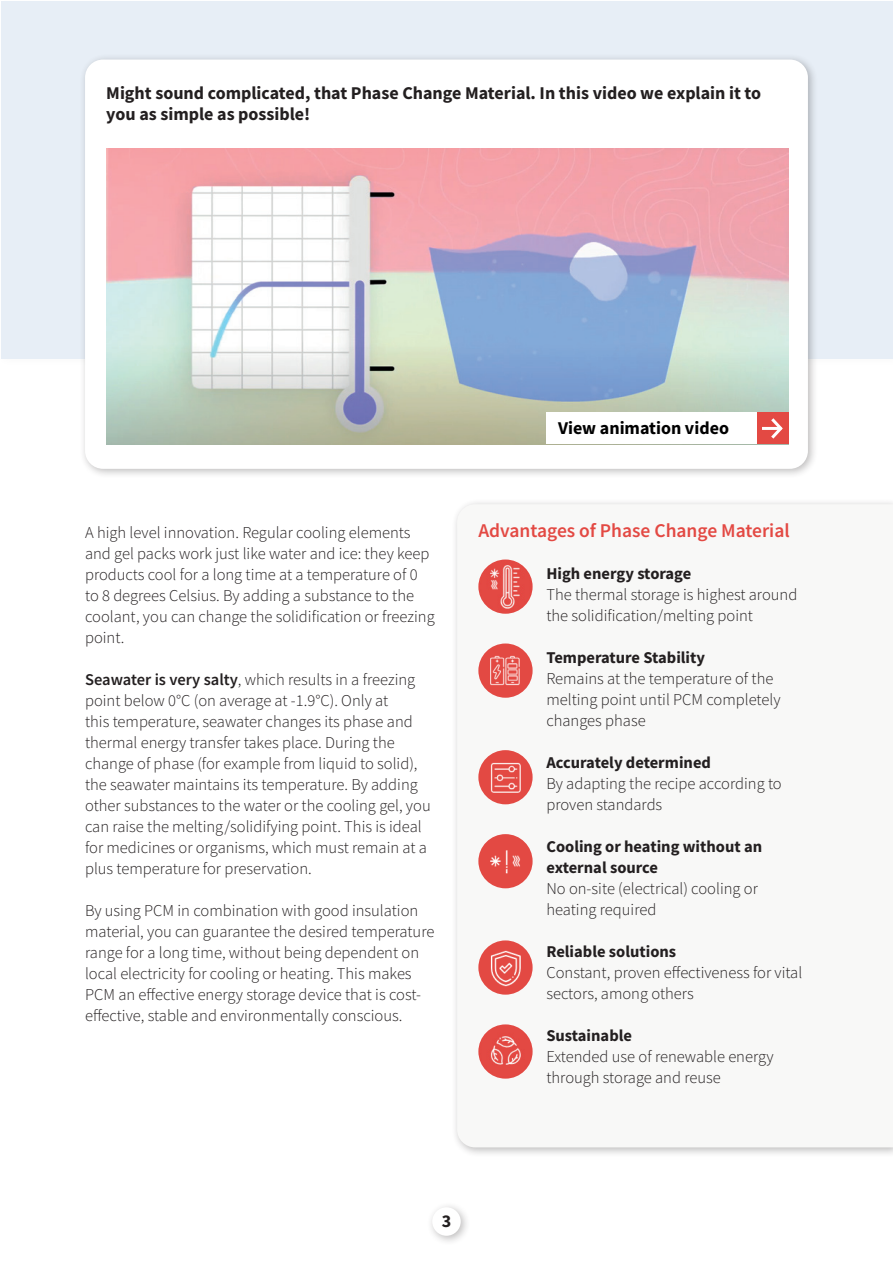
<style>
.page{position:relative;width:893px;height:1263px;background:#fff}
.page>*{position:absolute;margin:0;border:0;box-sizing:border-box;transform-origin:0 0}
.t1{font:600 19.5px "Source Sans Pro";color:#e34943}
.t2{font:700 18px/21.6px "Source Sans Pro";color:#231f20}
.t3{font:700 18px "Source Sans Pro";color:#000001}
.t4{font:300 16.5px/21px "Source Sans Pro";color:#231f20}
.t5{font:700 16.5px/21px "Source Sans Pro";color:#231f20}
.s1{font-weight:600}
</style>
<div class="page">
<div style="left:1px;top:1px;width:892px;height:357px;background:#e7eef6"></div>
<div style="left:79px;top:53px;width:739px;height:426px;background:#231f20;opacity:.3"></div>
<div style="left:85px;top:60px;width:723px;height:409px;background:#fff;border-radius:18px"></div>
<img style="left:106px;top:149px;width:683px;height:295px">
<div style="left:546px;top:412px;width:211px;height:32px;background:#fff"></div>
<div style="left:757px;top:412px;width:32px;height:32px;background:#e34943"></div>
<hr style="left:762px;top:427px;width:19px;height:3px;background:#fff">
<svg style="left:768px;top:418px;width:15px;height:21px"></svg>
<div style="left:427px;top:1202px;width:44px;height:44px;background:#231f20;opacity:.3"></div>
<div style="left:432px;top:1207px;width:29px;height:29px;background:#fff;border-radius:50%"></div>
<div style="left:451px;top:498px;width:442px;height:659px;background:#231f20;opacity:.3"></div>
<svg style="left:457px;top:504px;width:436px;height:643px"></svg>
<img style="left:478px;top:559px;width:55px;height:55px;border-radius:27px">
<img style="left:478px;top:643px;width:55px;height:55px;border-radius:27px">
<img style="left:478px;top:750px;width:55px;height:54px;border-radius:27px">
<img style="left:478px;top:834px;width:55px;height:54px;border-radius:27px">
<img style="left:478px;top:940px;width:55px;height:55px;border-radius:27px">
<img style="left:478px;top:1024px;width:55px;height:55px;border-radius:27px">
<p class="t2" style="left:106px;top:82px;width:656px">Might sound complicated, that Phase Change Material. In this video we explain it to you as simple as possible!</p>
<p class="t4" style="left:85px;top:522px;width:351px">A high level innovation. Regular cooling elements and gel packs work just like water and ice: they keep products cool for a long time at a temperature of 0 to 8 degrees Celsius. By adding a substance to the coolant, you can change the solidification or freezing point.</p>
<p class="t4" style="left:85px;top:669px;width:347px"><span class="s1">Seawater is very salty</span>, which results in a freezing point below 0°C (on average at -1.9°C). Only at<br>this temperature, seawater changes its phase and thermal energy transfer takes place. During the change of phase (for example from liquid to solid), the seawater maintains its temperature. By adding other substances to the water or the cooling gel, you can raise the melting/solidifying point. This is ideal for medicines or organisms, which must remain at a plus temperature for preservation.</p>
<p class="t4" style="left:85px;top:900px;width:351px">By using PCM in combination with good insulation material, you can guarantee the desired temperature range for a long time, without being dependent on local electricity for cooling or heating. This makes PCM an effective energy storage device that is cost&shy;effective, stable and environmentally conscious.</p>
<p class="t3" style="left:558px;top:416px;width:172px">View animation video</p>
<p class="t1" style="left:478px;top:518px;width:313px">Advantages of Phase Change Material</p>
<p class="t5" style="left:546px;top:563px;width:146px">High energy storage</p>
<p class="t4" style="left:546px;top:584px;width:252px">The thermal storage is highest around the solidification/melting point</p>
<p class="t5" style="left:546px;top:647px;width:160px">Temperature Stability</p>
<p class="t4" style="left:546px;top:668px;width:236px">Remains at the temperature of the melting point until PCM completely changes phase</p>
<p class="t5" style="left:546px;top:752px;width:166px">Accurately determined</p>
<p class="t4" style="left:546px;top:773px;width:237px">By adapting the recipe according to proven standards</p>
<p class="t5" style="left:546px;top:836px;width:217px">Cooling or heating without an external source</p>
<p class="t4" style="left:546px;top:878px;width:213px">No on-site (electrical) cooling or heating required</p>
<p class="t5" style="left:546px;top:941px;width:131px">Reliable solutions</p>
<p class="t4" style="left:546px;top:962px;width:257px">Constant, proven effectiveness for vital sectors, among others</p>
<p class="t5" style="left:546px;top:1025px;width:87px">Sustainable</p>
<p class="t4" style="left:546px;top:1046px;width:229px">Extended use of renewable energy through storage and reuse</p>
<p class="t2" style="left:442px;top:1210px;width:11px">3</p>
</div>
